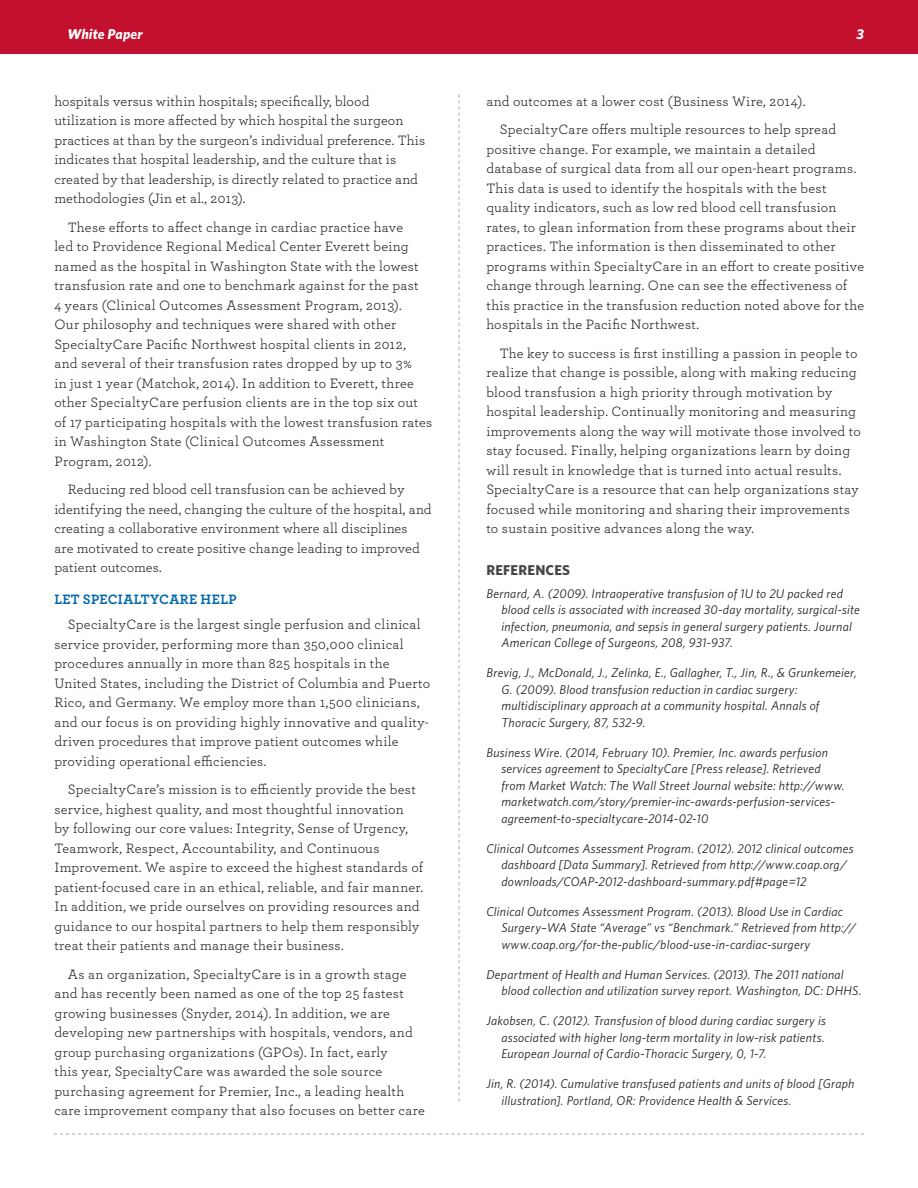
<style>
.page{position:relative;width:918px;height:1188px;background:#fff}
.page>*{position:absolute;margin:0;border:0;box-sizing:border-box;transform-origin:0 0}
.body_copy{font:14.25px/19.5px "Archer";letter-spacing:.015em;color:#231f20}
.Subhead{font:700 14.25px "Archer";letter-spacing:.02em;color:#0068a9}
.body_copy-2{font:italic 700 14.25px "Whitney";letter-spacing:.01em;color:#fff}
.Subhead-2{font:700 14.25px "Whitney";letter-spacing:.015em;color:#454647}
.reference{font:italic 12.75px/16.5px "Whitney";letter-spacing:.02em;color:#231f20}
</style>
<div class="page">
<svg style="left:459px;top:94px;width:1px;height:1008px"></svg>
<svg style="left:54px;top:1134px;width:810px;height:1px"></svg>
<div style="left:0;top:0;width:918px;height:54px;background:#c3102f"></div>
<p class="body_copy-2" style="left:68px;top:25px;width:77px">White Paper</p>
<p class="body_copy-2" style="left:857px;top:25px;width:9px">3</p>
<p class="body_copy" style="left:54px;top:91px;width:372px">hospitals versus within hospitals; specifically, blood utilization is more affected by which hospital the surgeon practices at than by the surgeon’s individual preference. This indicates that hospital leadership, and the culture that is created by that leadership, is directly related to practice and methodologies (Jin et al., 2013).</p>
<p class="body_copy" style="left:54px;top:217px;width:380px;text-indent:14px">These efforts to affect change in cardiac practice have<br>led to Providence Regional Medical Center Everett being named as the hospital in Washington State with the lowest transfusion rate and one to benchmark against for the past<br>4 years (Clinical Outcomes Assessment Program, 2013).<br>Our philosophy and techniques were shared with other SpecialtyCare Pacific Northwest hospital clients in 2012, and several of their transfusion rates dropped by up to 3%<br>in just 1 year (Matchok, 2014). In addition to Everett, three other SpecialtyCare perfusion clients are in the top six out of 17 participating hospitals with the lowest transfusion rates in Washington State (Clinical Outcomes Assessment Program, 2012).</p>
<p class="body_copy" style="left:54px;top:479px;width:379px;text-indent:14px">Reducing red blood cell transfusion can be achieved by identifying the need, changing the culture of the hospital, and creating a collaborative environment where all disciplines<br>are motivated to create positive change leading to improved patient outcomes.</p>
<p class="Subhead" style="left:54px;top:588px;width:184px">LET SPECIALTYCARE HELP</p>
<p class="body_copy" style="left:54px;top:614px;width:377px;text-indent:14px">SpecialtyCare is the largest single perfusion and clinical service provider, performing more than 350,000 clinical procedures annually in more than 825 hospitals in the United States, including the District of Columbia and Puerto Rico, and Germany. We employ more than 1,500 clinicians, and our focus is on providing highly innovative and quality&shy;driven procedures that improve patient outcomes while providing operational efficiencies.</p>
<p class="body_copy" style="left:54px;top:779px;width:370px;text-indent:14px">SpecialtyCare’s mission is to efficiently provide the best service, highest quality, and most thoughtful innovation<br>by following our core values: Integrity, Sense of Urgency, Teamwork, Respect, Accountability, and Continuous Improvement. We aspire to exceed the highest standards of patient-focused care in an ethical, reliable, and fair manner.<br>In addition, we pride ourselves on providing resources and guidance to our hospital partners to help them responsibly treat their patients and manage their business.</p>
<p class="body_copy" style="left:54px;top:964px;width:372px;text-indent:14px">As an organization, SpecialtyCare is in a growth stage and has recently been named as one of the top 25 fastest growing businesses (Snyder, 2014). In addition, we are developing new partnerships with hospitals, vendors, and group purchasing organizations (GPOs). In fact, early<br>this year, SpecialtyCare was awarded the sole source purchasing agreement for Premier, Inc., a leading health care improvement company that also focuses on better care</p>
<p class="body_copy" style="left:486px;top:91px;width:321px">and outcomes at a lower cost (Business Wire, 2014).</p>
<p class="body_copy" style="left:486px;top:119px;width:379px;text-indent:14px">SpecialtyCare offers multiple resources to help spread positive change. For example, we maintain a detailed database of surgical data from all our open-heart programs.<br>This data is used to identify the hospitals with the best quality indicators, such as low red blood cell transfusion rates, to glean information from these programs about their practices. The information is then disseminated to other programs within SpecialtyCare in an effort to create positive change through learning. One can see the effectiveness of this practice in the transfusion reduction noted above for the hospitals in the Pacific Northwest.</p>
<p class="body_copy" style="left:486px;top:343px;width:376px;text-indent:14px">The key to success is first instilling a passion in people to realize that change is possible, along with making reducing blood transfusion a high priority through motivation by hospital leadership. Continually monitoring and measuring improvements along the way will motivate those involved to stay focused. Finally, helping organizations learn by doing will result in knowledge that is turned into actual results.<br>SpecialtyCare is a resource that can help organizations stay focused while monitoring and sharing their improvements to sustain positive advances along the way.</p>
<p class="Subhead-2" style="left:486px;top:562px;width:85px">REFERENCES</p>
<p class="reference" style="left:501px;top:585px;width:360px;text-indent:-15px">Bernard, A. (2009). Intraoperative transfusion of 1U to 2U packed red blood cells is associated with increased 30-day mortality, surgical-site infection, pneumonia, and sepsis in general surgery patients. Journal American College of Surgeons, 208, 931-937.</p>
<p class="reference" style="left:501px;top:664px;width:357px;text-indent:-15px">Brevig, J., McDonald, J., Zelinka, E., Gallagher, T., Jin, R., &amp; Grunkemeier, G. (2009). Blood transfusion reduction in cardiac surgery: multidisciplinary approach at a community hospital. Annals of Thoracic Surgery, 87, 532-9.</p>
<p class="reference" style="left:501px;top:744px;width:345px;text-indent:-15px">Business Wire. (2014, February 10). Premier, Inc. awards perfusion services agreement to SpecialtyCare [Press release]. Retrieved from Market Watch: The Wall Street Journal website: http://www. marketwatch.com/story/premier-inc-awards-perfusion-services&shy;agreement-to-specialtycare-2014-02-10</p>
<p class="reference" style="left:501px;top:840px;width:354px;text-indent:-15px">Clinical Outcomes Assessment Program. (2012). 2012 clinical outcomes dashboard [Data Summary]. Retrieved from http://www.coap.org/ downloads/COAP-2012-dashboard-summary.pdf#page=12</p>
<p class="reference" style="left:501px;top:903px;width:356px;text-indent:-15px">Clinical Outcomes Assessment Program. (2013). Blood Use in Cardiac<br>Surgery–WA State “Average” vs “Benchmark.” Retrieved from http:// www.coap.org/for-the-public/blood-use-in-cardiac-surgery</p>
<p class="reference" style="left:501px;top:966px;width:362px;text-indent:-15px">Department of Health and Human Services. (2013). The 2011 national blood collection and utilization survey report. Washington, DC: DHHS.</p>
<p class="reference" style="left:501px;top:1012px;width:326px;text-align:justify;text-indent:-15px">Jakobsen, C. (2012). Transfusion of blood during cardiac surgery is associated with higher long-term mortality in low-risk patients.<br>European Journal of Cardio-Thoracic Surgery, 0, 1-7.</p>
<p class="reference" style="left:501px;top:1075px;width:355px;text-indent:-15px">Jin, R. (2014). Cumulative transfused patients and units of blood [Graph illustration]. Portland, OR: Providence Health &amp; Services.</p>
</div>
